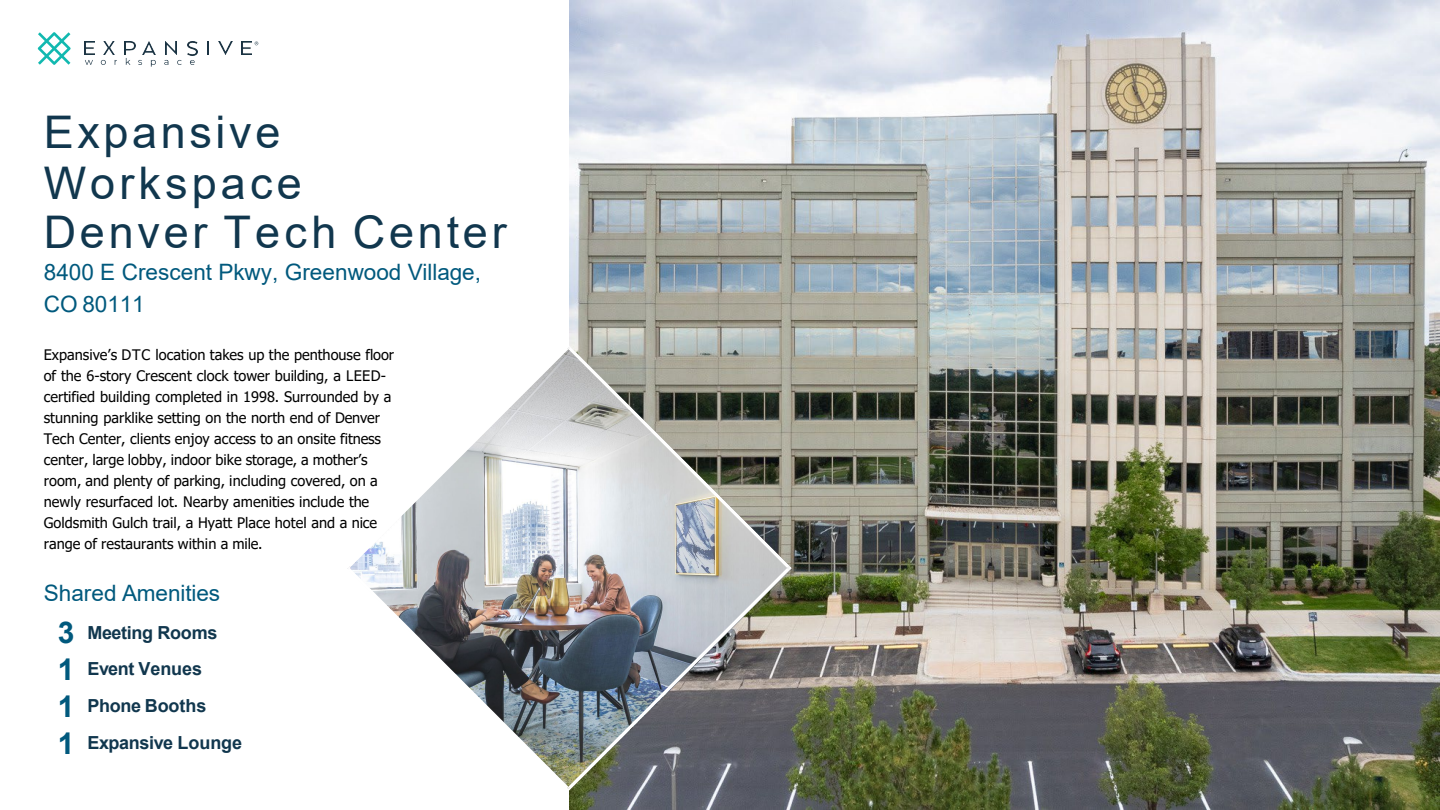
<style>
.page{position:relative;width:1440px;height:810px;background:#fff}
.page>*{position:absolute;margin:0;border:0;box-sizing:border-box;transform-origin:0 0}
.t1{font:45px/51px "Arial";letter-spacing:.085em;color:#11374e}
.t2{font:700 30px "Arial";color:#00597d}
.t3{font:22.6px/31.9px "Arial";color:#00597d}
.t4{font:700 18px "Arial";letter-spacing:-.02em;color:#11374e}
.t5{font:14.5px/21.1px "Tahoma";color:#000}
</style>
<div class="page">
<img style="left:570px;top:0;width:870px;height:810px">
<svg style="left:38px;top:32px;width:33px;height:33px"></svg>
<svg style="left:208px;top:42px;width:1px;height:13px"></svg>
<svg style="left:219px;top:42px;width:13px;height:13px"></svg>
<svg style="left:242px;top:42px;width:16px;height:13px"></svg>
<svg style="left:85px;top:42px;width:9px;height:23px"></svg>
<svg style="left:101px;top:42px;width:16px;height:23px"></svg>
<svg style="left:125px;top:42px;width:31px;height:25px"></svg>
<svg style="left:164px;top:42px;width:33px;height:23px"></svg>
<img style="left:349px;top:345px;width:222px;height:446px">
<svg style="left:568px;top:347px;width:222px;height:221px;background:#adaea9"></svg>
<img style="left:568px;top:568px;width:222px;height:221px">
<h2 class="t1" style="left:44px;top:106px;width:260px">Expansive<br>Workspace</h2>
<h2 class="t1" style="left:44px;top:207px;width:464px">Denver Tech Center</h2>
<p class="t3" style="left:44px;top:256px;width:439px">8400 E Crescent Pkwy, Greenwood Village,<br>CO 80111</p>
<p class="t5" style="left:44px;top:345px;width:352px">Expansive’s DTC location takes up the penthouse floor of the 6-story Crescent clock tower building, a LEED&shy;certified building completed in 1998. Surrounded by a stunning parklike setting on the north end of Denver Tech Center, clients enjoy access to an onsite fitness center, large lobby, indoor bike storage, a mother’s room, and plenty of parking, including covered, on a newly resurfaced lot. Nearby amenities include the Goldsmith Gulch trail, a Hyatt Place hotel and a nice range of restaurants within a mile.</p>
<p class="t3" style="left:44px;top:577px;width:178px">Shared Amenities</p>
<p class="t4" style="left:87px;top:620px;width:132px">Meeting Rooms</p>
<p class="t4" style="left:87px;top:656px;width:116px">Event Venues</p>
<p class="t4" style="left:87px;top:693px;width:120px">Phone Booths</p>
<p class="t4" style="left:87px;top:730px;width:156px">Expansive Lounge</p>
<p class="t2" style="left:58px;top:611px;width:18px">3</p>
<p class="t2" style="left:58px;top:648px;width:18px">1</p>
<p class="t2" style="left:58px;top:685px;width:18px">1</p>
<p class="t2" style="left:58px;top:722px;width:18px">1</p>
</div>
